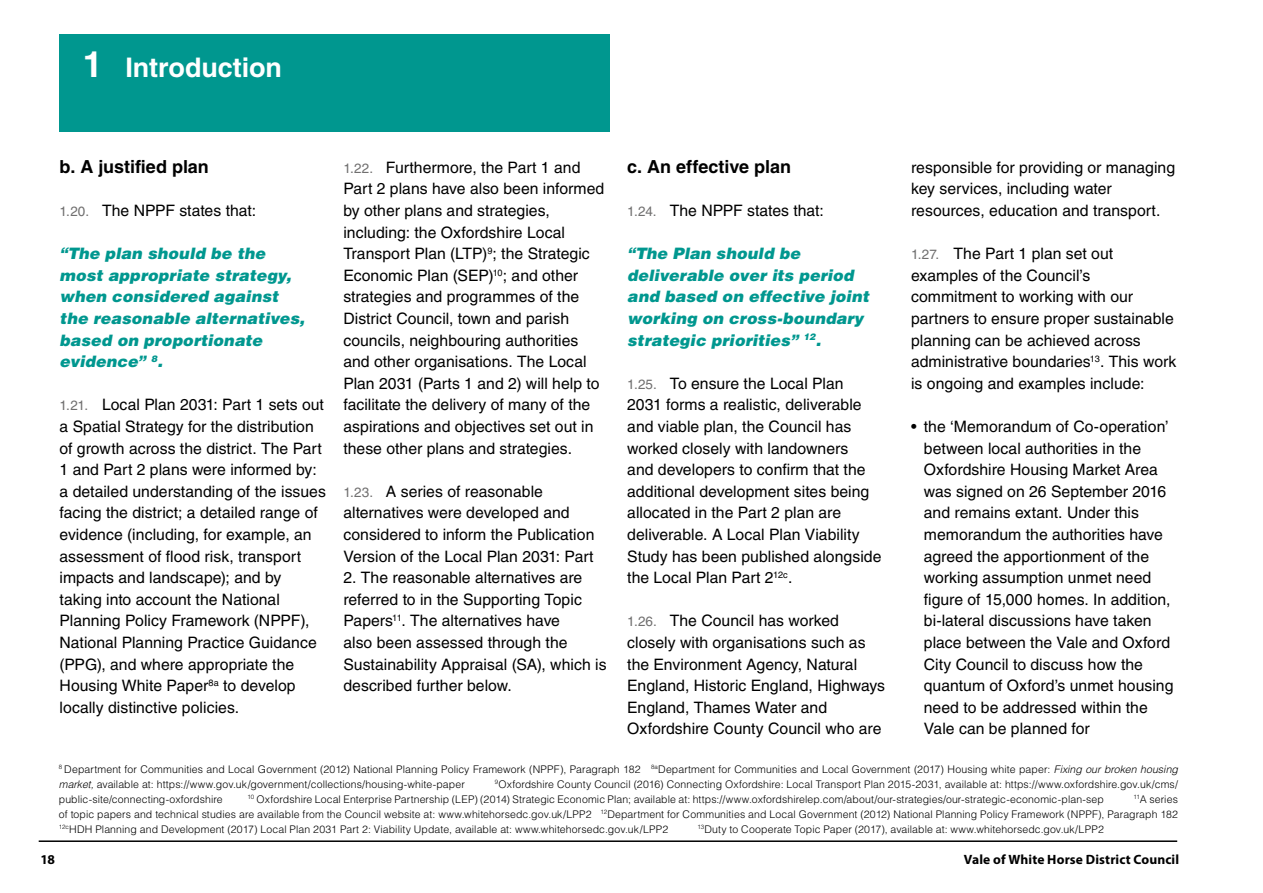
<style>
.page{position:relative;width:1263px;height:893px;background:#fff}
.page>*{position:absolute;margin:0;border:0;box-sizing:border-box;transform-origin:0 0}
.t1{font:700 27px "Helvetica";letter-spacing:-.005em;color:#fff}
.t2{font:700 18px "Helvetica";color:#000}
.t3{font:15.75px/21.6px "Helvetica";color:#000}
.t4{font:italic 900 15.75px/21.6px "Helvetica";letter-spacing:.01em;color:#00978f}
.t5{font:700 13.5px "Myriad Pro";letter-spacing:.01em;color:#000}
.t6{font:300 10.5px/15px "Helvetica";letter-spacing:.01em;color:#000}
.s1{font-size:36px}
.s2{font-size:13.5px;color:#706f6f}
.s3{font-style:italic}
</style>
<div class="page">
<hr style="left:39px;top:840px;width:1138px;height:2px;background:#000">
<div style="left:60px;top:34px;width:550px;height:97px;background:#00978f"></div>
<h1 class="t1" style="left:83px;top:51px;width:201px"><span class="s1">1</span> Introduction</h1>
<p class="t2" style="left:60px;top:155px;width:151px">b. A justified plan</p>
<p class="t3" style="left:60px;top:200px;width:198px"><span class="s2">1.20.</span> The NPPF states that:</p>
<p class="t4" style="left:60px;top:242px;width:247px">“The plan should be the most appropriate strategy, when considered against the reasonable alternatives, based on proportionate evidence” <sup>8</sup>.</p>
<p class="t3" style="left:60px;top:394px;width:268px"><span class="s2">1.21.</span> Local Plan 2031: Part 1 sets out a Spatial Strategy for the distribution of growth across the district. The Part 1 and Part 2 plans were informed by: a detailed understanding of the issues facing the district; a detailed range of evidence (including, for example, an assessment of flood risk, transport impacts and landscape); and by taking into account the National Planning Policy Framework (NPPF), National Planning Practice Guidance (PPG), and where appropriate the Housing White Paper<sup>8a</sup> to develop locally distinctive policies.</p>
<p class="t3" style="left:343px;top:156px;width:262px"><span class="s2">1.22.</span> Furthermore, the Part 1 and Part 2 plans have also been informed by other plans and strategies, including: the Oxfordshire Local Transport Plan (LTP)<sup>9</sup>; the Strategic Economic Plan (SEP)<sup>10</sup>; and other strategies and programmes of the District Council, town and parish councils, neighbouring authorities and other organisations. The Local Plan 2031 (Parts 1 and 2) will help to facilitate the delivery of many of the aspirations and objectives set out in these other plans and strategies.</p>
<p class="t3" style="left:343px;top:480px;width:253px"><span class="s2">1.23.</span> A series of reasonable alternatives were developed and considered to inform the Publication Version of the Local Plan 2031: Part</p>
<p class="t3" style="left:343px;top:567px;width:265px">2. The reasonable alternatives are referred to in the Supporting Topic Papers<sup>11</sup>. The alternatives have<br>also been assessed through the Sustainability Appraisal (SA), which is described further below.</p>
<p class="t2" style="left:627px;top:155px;width:165px">c. An effective plan</p>
<p class="t3" style="left:627px;top:200px;width:198px"><span class="s2">1.24.</span> The NPPF states that:</p>
<p class="t4" style="left:627px;top:242px;width:243px">“The Plan should be deliverable over its period and based on effective joint working on cross-boundary strategic priorities” <sup>12</sup>.</p>
<p class="t3" style="left:627px;top:372px;width:256px"><span class="s2">1.25.</span> To ensure the Local Plan<br>2031 forms a realistic, deliverable and viable plan, the Council has worked closely with landowners<br>and developers to confirm that the additional development sites being allocated in the Part 2 plan are deliverable. A Local Plan Viability<br>Study has been published alongside the Local Plan Part 2<sup>12c</sup>.</p>
<p class="t3" style="left:627px;top:610px;width:259px"><span class="s2">1.26.</span> The Council has worked closely with organisations such as the Environment Agency, Natural<br>England, Historic England, Highways<br>England, Thames Water and<br>Oxfordshire County Council who are</p>
<p class="t3" style="left:911px;top:156px;width:265px">responsible for providing or managing key services, including water resources, education and transport.</p>
<p class="t3" style="left:911px;top:243px;width:267px"><span class="s2">1.27.</span> The Part 1 plan set out examples of the Council’s commitment to working with our partners to ensure proper sustainable planning can be achieved across administrative boundaries<sup>13</sup>. This work is ongoing and examples include:</p>
<p class="t3" style="left:924px;top:416px;width:251px;text-indent:-13px">• the ‘Memorandum of Co-operation’ between local authorities in the<br>Oxfordshire Housing Market Area was signed on 26 September 2016 and remains extant. Under this memorandum the authorities have agreed the apportionment of the working assumption unmet need figure of 15,000 homes. In addition, bi-lateral discussions have taken place between the Vale and Oxford<br>City Council to discuss how the quantum of Oxford’s unmet housing need to be addressed within the<br>Vale can be planned for</p>
<p class="t6" style="left:59px;top:761px;width:1120px"><sup>8</sup> Department for Communities and Local Government (2012) National Planning Policy Framework (NPPF), Paragraph 182 <sup>8a</sup>Department for Communities and Local Government (2017) Housing white paper: <span class="s3">Fixing our broken housing market,</span> available at: https://www.gov.uk/government/collections/housing-white-paper</p>
<p class="t6" style="left:495px;top:776px;width:685px"><sup>9</sup>Oxfordshire County Council (2016) Connecting Oxfordshire: Local Transport Plan 2015-2031, available at: https://www.oxfordshire.gov.uk/cms/</p>
<p class="t6" style="left:59px;top:791px;width:1120px;text-align:justify;text-indent:1075px"><sup>11</sup>A series of topic papers and technical studies are available from the Council website at: www.whitehorsedc.gov.uk/LPP2 <sup>12</sup>Department for Communities and Local Government (2012) National Planning Policy Framework (NPPF), Paragraph 182<br><sup>12c</sup>HDH Planning and Development (2017) Local Plan 2031 Part 2: Viability Update, available at: www.whitehorsedc.gov.uk/LPP2</p>
<p class="t6" style="left:59px;top:791px;width:165px">public-site/connecting-oxfordshire</p>
<p class="t6" style="left:247px;top:791px;width:858px"><sup>10</sup> Oxfordshire Local Enterprise Partnership (LEP) (2014) Strategic Economic Plan; available at: https://www.oxfordshirelep.com/about/our-strategies/our-strategic-economic-plan-sep</p>
<p class="t6" style="left:697px;top:821px;width:408px"><sup>13</sup>Duty to Cooperate Topic Paper (2017), available at: www.whitehorsedc.gov.uk/LPP2</p>
<p class="t5" style="left:40px;top:851px;width:16px">18</p>
<p class="t5" style="left:964px;top:851px;width:217px">Vale of White Horse District Council</p>
</div>
